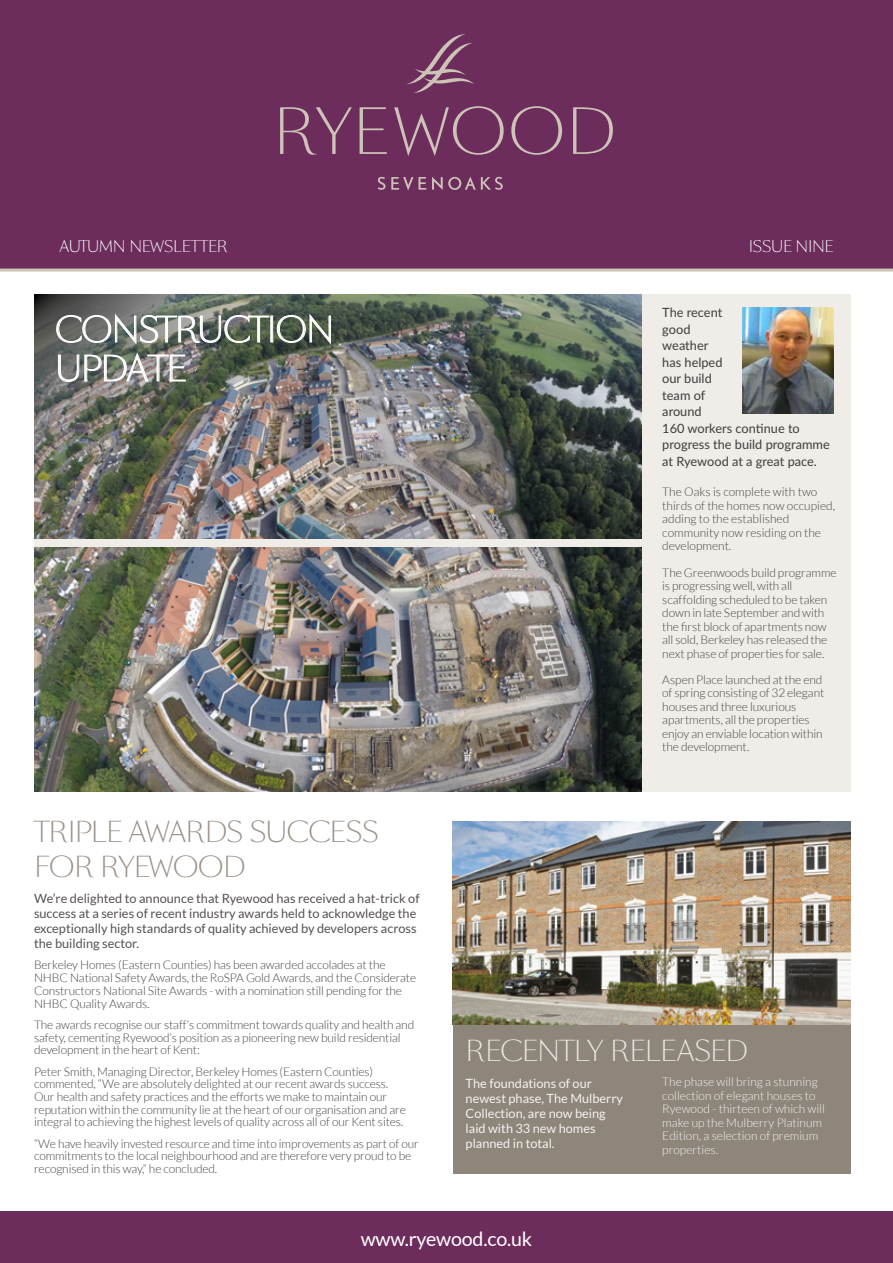
<style>
.page{position:relative;width:893px;height:1263px;background:#fff}
.page>*{position:absolute;margin:0;border:0;box-sizing:border-box;transform-origin:0 0}
.t1{font:300 33px/39px "Sang Bleu BP Sans";letter-spacing:-.03em;color:#fff}
.t2{font:300 27px/34.5px "Sang Bleu BP Sans";letter-spacing:-.025em;color:#9a9188}
.t3{font:300 27px "Sang Bleu BP Sans";letter-spacing:-.03em;color:#ebe7e2}
.t4{font:19.65px "Lato";letter-spacing:-.01em;color:#fff}
.t5{font:300 15px "Sang Bleu BP Sans";letter-spacing:-.025em;color:#fff}
.t6{font:12.75px/15px "Lato";color:#565051}
.t7{font:500 12.75px/16.5px "Lato";color:#474444}
.t8{font:12.75px/15px "Lato";color:#f5f3f0}
.t9{font:300 12px/13.5px "Lato";letter-spacing:-.01em;color:#474444}
.t10{font:300 12px/13.5px "Lato";color:#f5f3f0}
</style>
<div class="page">
<div style="left:453px;top:821px;width:397px;height:353px;background:#8e857b"></div>
<div style="left:34px;top:294px;width:816px;height:497px;background:#f0ede9"></div>
<img style="left:453px;top:821px;width:397px;height:204px">
<div style="left:0;top:0;width:893px;height:270px;background:#6c2d5d"></div>
<svg style="left:407px;top:34px;width:67px;height:59px"></svg>
<svg style="left:378px;top:176px;width:125px;height:15px"></svg>
<svg style="left:280px;top:106px;width:333px;height:50px"></svg>
<hr style="left:0;top:269px;width:893px;height:3px;background:#cdc3b6">
<img style="left:34px;top:547px;width:607px;height:245px">
<img style="left:743px;top:307px;width:90px;height:106px">
<div style="left:0;top:1212px;width:893px;height:51px;background:#6c2d5d"></div>
<img style="left:34px;top:294px;width:607px;height:245px">
<svg style="left:56px;top:314px;width:213px;height:30px;background:#828781"></svg>
<div style="left:271px;top:316px;width:2px;height:26px;border:1px solid #fff"></div>
<svg style="left:277px;top:314px;width:54px;height:30px;background:#697467"></svg>
<svg style="left:58px;top:355px;width:21px;height:27px"></svg>
<svg style="left:85px;top:353px;width:101px;height:28px;background:#939690"></svg>
<p class="t5" style="left:60px;top:236px;width:170px">AUTUMN NEWSLETTER</p>
<p class="t5" style="left:749px;top:236px;width:86px">ISSUE NINE</p>
<h1 class="t1" style="left:55px;top:310px;width:281px">CONSTRUCTION<br>UPDATE</h1>
<h2 class="t2" style="left:34px;top:814px;width:346px">TRIPLE AWARDS SUCCESS<br>FOR RYEWOOD</h2>
<p class="t6" style="left:34px;top:891px;width:387px">We’re delighted to announce that Ryewood has received a hat-trick of success at a series of recent industry awards held to acknowledge the exceptionally high standards of quality achieved by developers across the building sector.</p>
<p class="t9" style="left:34px;top:959px;width:384px;line-height:12.8px">Berkeley Homes (Eastern Counties) has been awarded accolades at the NHBC National Safety Awards, the RoSPA Gold Awards, and the Considerate Constructors National Site Awards - with a nomination still pending for the NHBC Quality Awards.</p>
<p class="t9" style="left:34px;top:1018px;width:382px;line-height:12.8px">The awards recognise our staff’s commitment towards quality and health and safety, cementing Ryewood’s position as a pioneering new build residential development in the heart of Kent:</p>
<p class="t9" style="left:34px;top:1065px;width:374px;line-height:12.8px">Peter Smith, Managing Director, Berkeley Homes (Eastern Counties) commented, “We are absolutely delighted at our recent awards success.<br>Our health and safety practices and the efforts we make to maintain our reputation within the community lie at the heart of our organisation and are integral to achieving the highest levels of quality across all of our Kent sites.</p>
<p class="t9" style="left:34px;top:1137px;width:386px;line-height:12.8px">“We have heavily invested resource and time into improvements as part of our commitments to the local neighbourhood and are therefore very proud to be recognised in this way,” he concluded.</p>
<p class="t7" style="left:662px;top:304px;width:169px">The recent<br>good<br>weather<br>has helped<br>our build<br>team of<br>around<br>160 workers continue to progress the build programme at Ryewood at a great pace.</p>
<p class="t9" style="left:662px;top:485px;width:174px">The Oaks is complete with two thirds of the homes now occupied, adding to the established community now residing on the development.</p>
<p class="t9" style="left:662px;top:566px;width:176px">The Greenwoods build programme is progressing well, with all scaffolding scheduled to be taken down in late September and with the first block of apartments now all sold, Berkeley has released the next phase of properties for sale.</p>
<p class="t9" style="left:662px;top:673px;width:163px">Aspen Place launched at the end of spring consisting of 32 elegant houses and three luxurious apartments, all the properties enjoy an enviable location within the development.</p>
<h2 class="t3" style="left:466px;top:1032px;width:284px">RECENTLY RELEASED</h2>
<p class="t8" style="left:466px;top:1075px;width:159px">The foundations of our newest phase, The Mulberry<br>Collection, are now being laid with 33 new homes planned in total.</p>
<p class="t10" style="left:662px;top:1075px;width:164px">The phase will bring a stunning collection of elegant houses to<br>Ryewood - thirteen of which will make up the Mulberry Platinum<br>Edition, a selection of premium properties.</p>
<h3 class="t4" style="left:361px;top:1227px;width:173px">www.ryewood.co.uk</h3>
</div>
